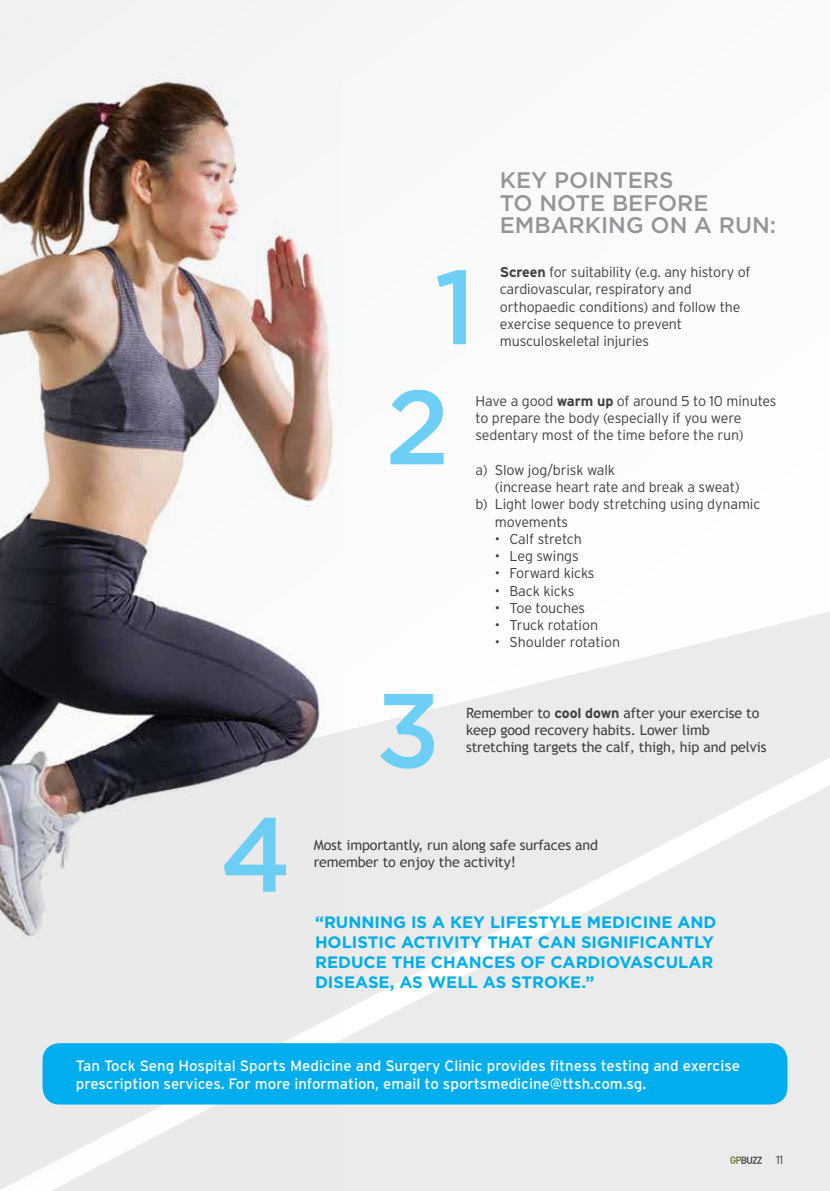
<style>
.page{position:relative;width:830px;height:1191px;background:#fff}
.page>*{position:absolute;margin:0;border:0;box-sizing:border-box;transform-origin:0 0}
.t1{font:500 105px "Gotham";color:#6dcff6}
.t2{font:500 22.5px/22.5px "Gotham";color:#939598}
.t3{font:700 16.5px/19.8px "Gotham";color:#00aeef}
.t4{font:15px/18px "Interstate";color:#fff}
.t5{font:300 14.25px/17.2px "Interstate";letter-spacing:-.01em;color:#414042}
.t6{font:14.25px/17.2px "Trebuchet MS";letter-spacing:-.01em;color:#414042}
.t7{font:300 12px "Interstate";color:#414042}
.s1{font-weight:700}
.s2{font-family:"Interstate";font-weight:700}
</style>
<div class="page">
<div style="left:0;top:0;width:829px;height:1191px;background:#fbfbfb"></div>
<svg style="left:340px;top:612px;width:489px;height:173px;fill:#ebebec"></svg>
<svg style="left:340px;top:785px;width:489px;height:406px;fill:#ebebec"></svg>
<svg style="left:730px;top:1156px;width:31px;height:8px"></svg>
<div style="left:43px;top:1043px;width:744px;height:61px;background:#00aeef;border-radius:17px"></div>
<img style="left:0;top:0;width:340px;height:1191px">
<h2 class="t2" style="left:499px;top:169px;width:278px">KEY POINTERS<br>TO NOTE BEFORE<br>EMBARKING ON A RUN:</h2>
<h1 class="t1" style="left:434px;top:247px;width:43px">1</h1>
<p class="t5" style="left:499px;top:263px;width:252px"><span class="s1">Screen</span> for suitability (e.g. any history of cardiovascular, respiratory and orthopaedic conditions) and follow the exercise sequence to prevent musculoskeletal injuries</p>
<h1 class="t1" style="left:385px;top:367px;width:66px">2</h1>
<p class="t5" style="left:475px;top:392px;width:302px">Have a good <span class="s1">warm up</span> of around 5 to 10 minutes to prepare the body (especially if you were sedentary most of the time before the run)</p>
<p class="t5" style="left:475px;top:461px;width:141px">a) Slow jog/brisk walk</p>
<p class="t5" style="left:494px;top:478px;width:246px">(increase heart rate and break a sweat)</p>
<p class="t5" style="left:475px;top:495px;width:286px">b) Light lower body stretching using dynamic</p>
<p class="t5" style="left:494px;top:513px;width:75px">movements</p>
<p class="t5" style="left:494px;top:530px;width:89px">• Calf stretch</p>
<p class="t5" style="left:494px;top:547px;width:85px">• Leg swings</p>
<p class="t5" style="left:494px;top:564px;width:101px">• Forward kicks</p>
<p class="t5" style="left:494px;top:582px;width:81px">• Back kicks</p>
<p class="t5" style="left:494px;top:599px;width:92px">• Toe touches</p>
<p class="t5" style="left:494px;top:616px;width:105px">• Truck rotation</p>
<p class="t5" style="left:494px;top:633px;width:127px">• Shoulder rotation</p>
<h1 class="t1" style="left:220px;top:795px;width:73px">4</h1>
<h1 class="t1" style="left:375px;top:670px;width:66px">3</h1>
<p class="t6" style="left:466px;top:704px;width:302px">Remember to <span class="s2">cool down</span> after your exercise to keep good recovery habits. Lower limb stretching targets the calf, thigh, hip and pelvis</p>
<p class="t6" style="left:313px;top:836px;width:286px">Most importantly, run along safe surfaces and remember to enjoy the activity!</p>
<p class="t3" style="left:315px;top:912px;width:402px">“RUNNING IS A KEY LIFESTYLE MEDICINE AND HOLISTIC ACTIVITY THAT CAN SIGNIFICANTLY REDUCE THE CHANCES OF CARDIOVASCULAR DISEASE, AS WELL AS STROKE.”</p>
<p class="t4" style="left:76px;top:1056px;width:665px">Tan Tock Seng Hospital Sports Medicine and Surgery Clinic provides fitness testing and exercise prescription services. For more information, email to sportsmedicine@ttsh.com.sg.</p>
<p class="t7" style="left:775px;top:1153px;width:8px">11</p>
</div>
